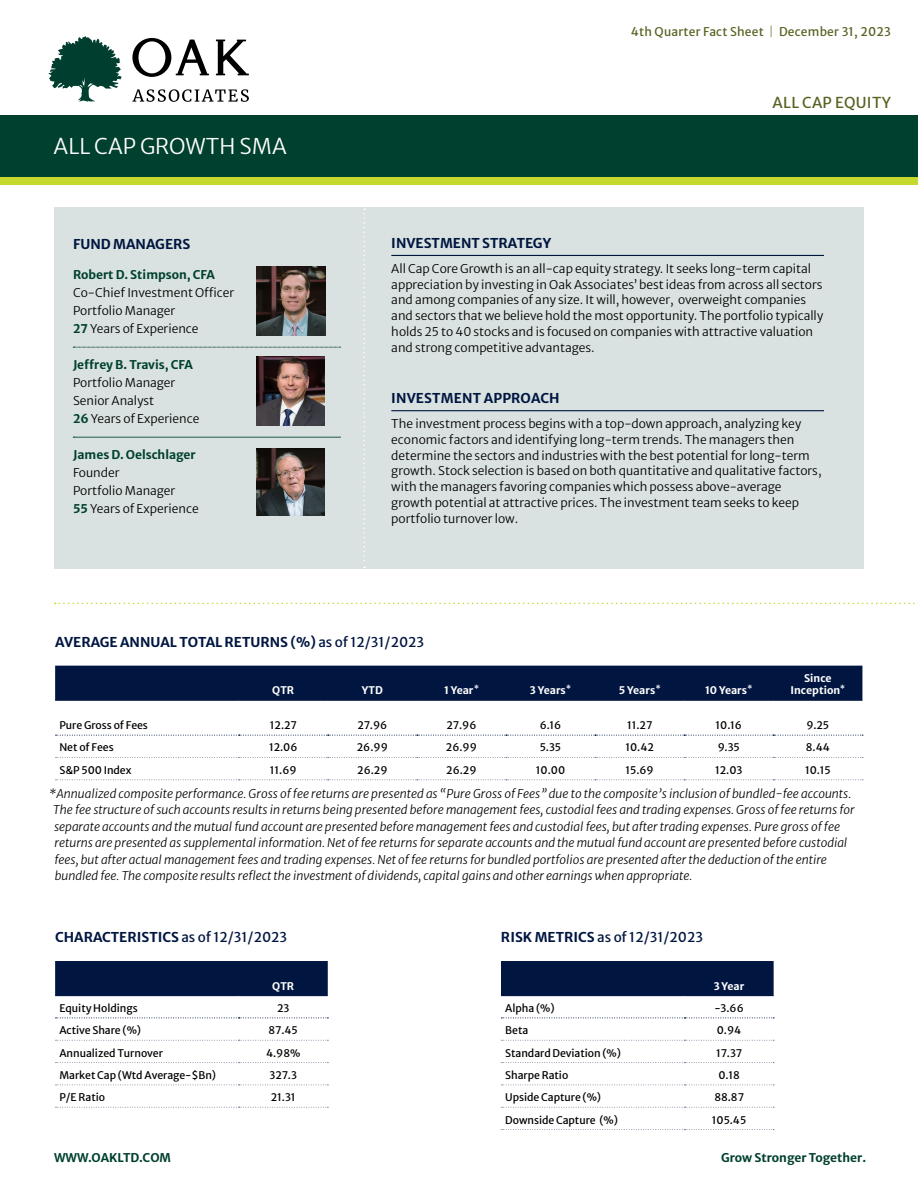
<style>
.page{position:relative;width:918px;height:1188px;background:#fff}
.page>*{position:absolute;margin:0;border:0;box-sizing:border-box;transform-origin:0 0}
.t1{font:21.6px "Merriweather Sans";letter-spacing:.005em;color:#fff}
.t2{font:15px "Merriweather Sans";letter-spacing:.02em;color:#576423}
.t3{font:700 13.5px "Merriweather Sans";color:#001641}
.t4{font:13.5px "Merriweather Sans";color:#001641}
.t5{font:12px/15.8px "Merriweather Sans";color:#000}
.t6{font:italic 12px/16.5px "Merriweather Sans";color:#000}
.t7{font:700 12px "Merriweather Sans";color:#00402f}
.t8{font:12px "Merriweather Sans";letter-spacing:.02em;color:#576423}
.t9{font:10.5px "Merriweather Sans";letter-spacing:-.005em;color:#000}
.t10{font:700 10.5px/12px "Merriweather Sans";color:#fff;text-align:center}
.s1{color:#a1aa7e}
.s2{font-weight:700;color:#00402f}
.s3{font-weight:400}
.s4{font-weight:700}
</style>
<div class="page">
<div style="left:54px;top:207px;width:810px;height:362px;background:#d9e2e0"></div>
<div style="left:0;top:137px;width:918px;height:48px;background:#c4d82e"></div>
<div style="left:0;top:115px;width:918px;height:62px;background:#00402f"></div>
<svg style="left:216px;top:40px;width:33px;height:35px"></svg>
<svg style="left:132px;top:38px;width:77px;height:39px"></svg>
<svg style="left:132px;top:89px;width:117px;height:13px"></svg>
<svg style="left:48px;top:36px;width:74px;height:66px"></svg>
<hr style="left:391px;top:255px;width:433px;height:1px;background:#001641">
<hr style="left:391px;top:410px;width:433px;height:1px;background:#001641">
<svg style="left:73px;top:347px;width:268px;height:1px"></svg>
<svg style="left:73px;top:437px;width:268px;height:1px"></svg>
<div style="left:55px;top:666px;width:807px;height:34px;background:#001641"></div>
<hr style="left:55px;top:700px;width:184px;height:1px;background:#001641">
<hr style="left:239px;top:700px;width:89px;height:1px;background:#001641">
<hr style="left:328px;top:700px;width:89px;height:1px;background:#001641">
<hr style="left:417px;top:700px;width:89px;height:1px;background:#001641">
<hr style="left:506px;top:700px;width:89px;height:1px;background:#001641">
<hr style="left:595px;top:700px;width:89px;height:1px;background:#001641">
<hr style="left:684px;top:700px;width:89px;height:1px;background:#001641">
<hr style="left:773px;top:700px;width:89px;height:1px;background:#001641">
<svg style="left:56px;top:735px;width:807px;height:1px"></svg>
<svg style="left:56px;top:757px;width:807px;height:1px"></svg>
<svg style="left:56px;top:779px;width:807px;height:1px"></svg>
<div style="left:55px;top:961px;width:273px;height:34px;background:#001641"></div>
<hr style="left:55px;top:995px;width:184px;height:1px;background:#001641">
<hr style="left:239px;top:995px;width:89px;height:1px;background:#001641">
<svg style="left:56px;top:1018px;width:272px;height:1px"></svg>
<svg style="left:56px;top:1040px;width:272px;height:1px"></svg>
<svg style="left:56px;top:1062px;width:272px;height:1px"></svg>
<svg style="left:56px;top:1085px;width:272px;height:1px"></svg>
<svg style="left:56px;top:1107px;width:272px;height:1px"></svg>
<div style="left:501px;top:961px;width:273px;height:34px;background:#001641"></div>
<hr style="left:501px;top:995px;width:184px;height:1px;background:#001641">
<hr style="left:685px;top:995px;width:89px;height:1px;background:#001641">
<svg style="left:501px;top:1018px;width:273px;height:1px"></svg>
<svg style="left:501px;top:1040px;width:273px;height:1px"></svg>
<svg style="left:501px;top:1062px;width:273px;height:1px"></svg>
<svg style="left:501px;top:1085px;width:273px;height:1px"></svg>
<svg style="left:501px;top:1107px;width:273px;height:1px"></svg>
<svg style="left:501px;top:1129px;width:273px;height:1px"></svg>
<svg style="left:363px;top:208px;width:2px;height:360px"></svg>
<svg style="left:55px;top:603px;width:863px;height:1px"></svg>
<img style="left:256px;top:267px;width:69px;height:68px">
<img style="left:257px;top:357px;width:67px;height:68px">
<img style="left:257px;top:448px;width:68px;height:68px">
<p class="t8" style="left:631px;top:22px;width:262px">4th Quarter Fact Sheet <span class="s1">|</span> December 31, 2023</p>
<h1 class="t1" style="left:54px;top:127px;width:235px">ALL CAP GROWTH SMA</h1>
<p class="t3" style="left:73px;top:232px;width:119px">FUND MANAGERS</p>
<p class="t7" style="left:73px;top:265px;width:144px">Robert D. Stimpson, CFA</p>
<p class="t5" style="left:73px;top:283px;width:163px;line-height:18px">Co-Chief Investment Officer<br>Portfolio Manager<br><span class="s2">27</span> Years of Experience</p>
<p class="t7" style="left:73px;top:355px;width:121px">Jeffrey B. Travis, CFA</p>
<p class="t5" style="left:73px;top:373px;width:128px;line-height:18px">Portfolio Manager<br>Senior Analyst<br><span class="s2">26</span> Years of Experience</p>
<p class="t7" style="left:73px;top:445px;width:124px">James D. Oelschlager</p>
<p class="t5" style="left:73px;top:463px;width:127px;line-height:18px">Founder<br>Portfolio Manager<br><span class="s2">55</span> Years of Experience</p>
<p class="t2" style="left:773px;top:89px;width:120px">ALL CAP EQUITY</p>
<p class="t3" style="left:391px;top:231px;width:161px">INVESTMENT STRATEGY</p>
<p class="t5" style="left:391px;top:259px;width:434px">All Cap Core Growth is an all-cap equity strategy. It seeks long-term capital appreciation by investing in Oak Associates’ best ideas from across all sectors and among companies of any size. It will, however, overweight companies and sectors that we believe hold the most opportunity. The portfolio typically holds 25 to 40 stocks and is focused on companies with attractive valuation and strong competitive advantages.</p>
<p class="t3" style="left:391px;top:387px;width:170px">INVESTMENT APPROACH</p>
<p class="t5" style="left:391px;top:415px;width:432px">The investment process begins with a top-down approach, analyzing key economic factors and identifying long-term trends. The managers then determine the sectors and industries with the best potential for long-term growth. Stock selection is based on both quantitative and qualitative factors, with the managers favoring companies which possess above-average growth potential at attractive prices. The investment team seeks to keep portfolio turnover low.</p>
<p class="t3" style="left:55px;top:630px;width:371px">AVERAGE ANNUAL TOTAL RETURNS (%) <span class="s3">as of 12/31/2023</span></p>
<p class="t10" style="left:272px;top:683px;width:23px">QTR</p>
<p class="t10" style="left:362px;top:683px;width:22px">YTD</p>
<p class="t10" style="left:444px;top:683px;width:36px">1 Year<sup>*</sup></p>
<p class="t10" style="left:530px;top:683px;width:43px">3 Years<sup>*</sup></p>
<p class="t10" style="left:619px;top:683px;width:43px">5 Years<sup>*</sup></p>
<p class="t10" style="left:705px;top:683px;width:49px">10 Years<sup>*</sup></p>
<p class="t10" style="left:791px;top:671px;width:56px">Since<br>Inception<sup>*</sup></p>
<p class="t9" style="left:59px;top:716px;width:90px">Pure Gross of Fees</p>
<p class="t9" style="left:270px;top:716px;width:29px">12.27</p>
<p class="t9" style="left:357px;top:716px;width:31px">27.96</p>
<p class="t9" style="left:447px;top:716px;width:31px">27.96</p>
<p class="t9" style="left:540px;top:716px;width:23px">6.16</p>
<p class="t9" style="left:627px;top:716px;width:27px">11.27</p>
<p class="t9" style="left:716px;top:716px;width:28px">10.16</p>
<p class="t9" style="left:807px;top:716px;width:24px">9.25</p>
<p class="t9" style="left:59px;top:738px;width:56px">Net of Fees</p>
<p class="t9" style="left:269px;top:738px;width:30px">12.06</p>
<p class="t9" style="left:357px;top:738px;width:33px">26.99</p>
<p class="t9" style="left:446px;top:738px;width:33px">26.99</p>
<p class="t9" style="left:540px;top:738px;width:23px">5.35</p>
<p class="t9" style="left:625px;top:738px;width:30px">10.42</p>
<p class="t9" style="left:718px;top:738px;width:24px">9.35</p>
<p class="t9" style="left:806px;top:738px;width:26px">8.44</p>
<p class="t9" style="left:59px;top:761px;width:74px">S&amp;P 500 Index</p>
<p class="t9" style="left:270px;top:761px;width:28px">11.69</p>
<p class="t9" style="left:357px;top:761px;width:32px">26.29</p>
<p class="t9" style="left:446px;top:761px;width:32px">26.29</p>
<p class="t9" style="left:536px;top:761px;width:31px">10.00</p>
<p class="t9" style="left:626px;top:761px;width:30px">15.69</p>
<p class="t9" style="left:715px;top:761px;width:29px">12.03</p>
<p class="t9" style="left:805px;top:761px;width:27px">10.15</p>
<p class="t6" style="left:53px;top:784px;width:803px;text-indent:-4px">*Annualized composite performance. Gross of fee returns are presented as “Pure Gross of Fees” due to the composite’s inclusion of bundled-fee accounts.<br>The fee structure of such accounts results in returns being presented before management fees, custodial fees and trading expenses. Gross of fee returns for separate accounts and the mutual fund account are presented before management fees and custodial fees, but after trading expenses. Pure gross of fee returns are presented as supplemental information. Net of fee returns for separate accounts and the mutual fund account are presented before custodial fees, but after actual management fees and trading expenses. Net of fee returns for bundled portfolios are presented after the deduction of the entire bundled fee. The composite results reflect the investment of dividends, capital gains and other earnings when appropriate.</p>
<p class="t3" style="left:55px;top:926px;width:233px">CHARACTERISTICS <span class="s3">as of 12/31/2023</span></p>
<p class="t4" style="left:501px;top:926px;width:203px"><span class="s4">RISK METRICS</span> as of 12/31/2023</p>
<p class="t10" style="left:272px;top:979px;width:23px">QTR</p>
<p class="t10" style="left:714px;top:979px;width:32px">3 Year</p>
<p class="t9" style="left:59px;top:999px;width:80px">Equity Holdings</p>
<p class="t9" style="left:277px;top:999px;width:14px">23</p>
<p class="t9" style="left:59px;top:1021px;width:83px">Active Share (%)</p>
<p class="t9" style="left:269px;top:1021px;width:31px">87.45</p>
<p class="t9" style="left:59px;top:1044px;width:105px">Annualized Turnover</p>
<p class="t9" style="left:266px;top:1044px;width:36px">4.98%</p>
<p class="t9" style="left:59px;top:1066px;width:158px">Market Cap (Wtd Average-$Bn)</p>
<p class="t9" style="left:269px;top:1066px;width:29px">327.3</p>
<p class="t9" style="left:59px;top:1088px;width:47px">P/E Ratio</p>
<p class="t9" style="left:271px;top:1088px;width:26px">21.31</p>
<p class="t9" style="left:505px;top:999px;width:51px">Alpha (%)</p>
<p class="t9" style="left:714px;top:999px;width:31px">-3.66</p>
<p class="t9" style="left:505px;top:1021px;width:24px">Beta</p>
<p class="t9" style="left:717px;top:1021px;width:26px">0.94</p>
<p class="t9" style="left:505px;top:1044px;width:117px">Standard Deviation (%)</p>
<p class="t9" style="left:716px;top:1044px;width:28px">17.37</p>
<p class="t9" style="left:505px;top:1066px;width:64px">Sharpe Ratio</p>
<p class="t9" style="left:718px;top:1066px;width:23px">0.18</p>
<p class="t9" style="left:505px;top:1088px;width:97px">Upside Capture (%)</p>
<p class="t9" style="left:714px;top:1088px;width:31px">88.87</p>
<p class="t9" style="left:505px;top:1111px;width:114px">Downside Capture (%)</p>
<p class="t9" style="left:712px;top:1111px;width:36px">105.45</p>
<p class="t7" style="left:54px;top:1147px;width:119px">WWW.OAKLTD.COM</p>
<p class="t7" style="left:721px;top:1147px;width:147px">Grow Stronger Together.</p>
</div>
